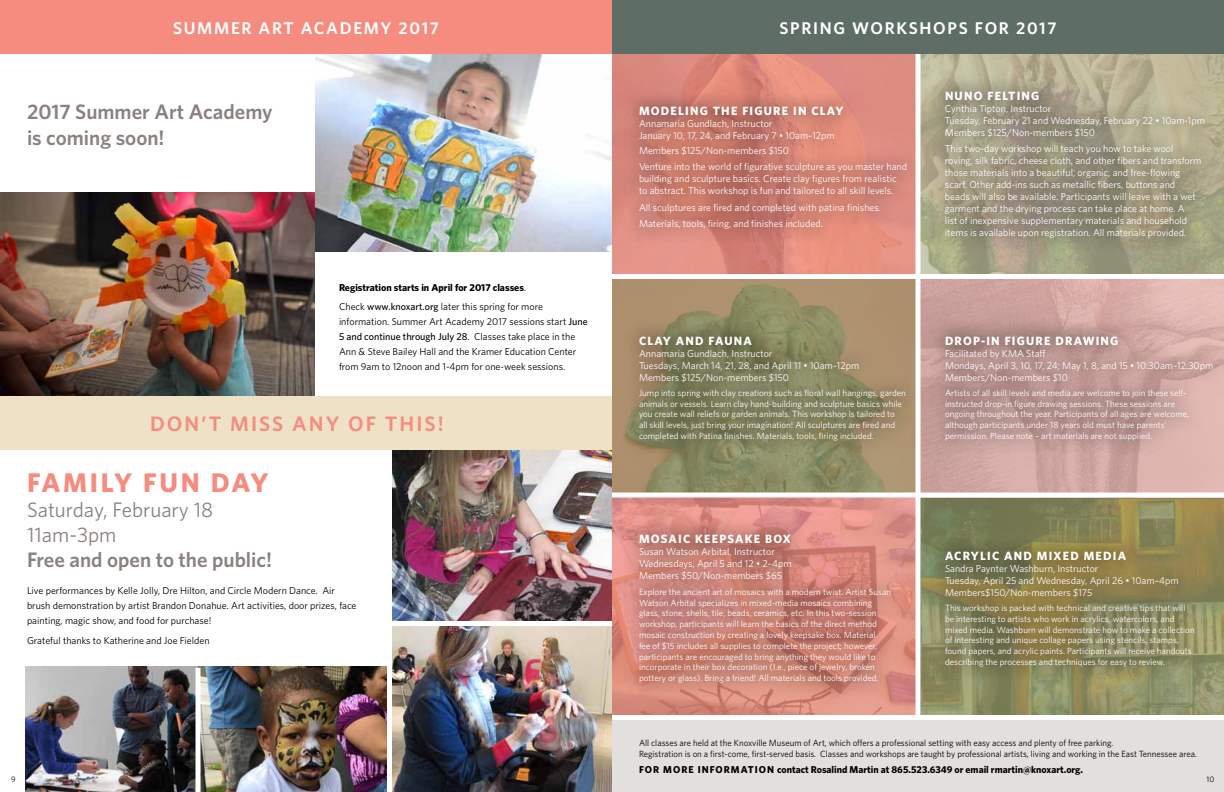
<style>
.page{position:relative;width:1224px;height:792px;background:#fff}
.page>*{position:absolute;margin:0;border:0;box-sizing:border-box;transform-origin:0 0}
.t1{font:700 27px "Whitney HTF";color:#f58c7f}
.t2{font:600 21px/25.2px "Whitney HTF";color:#8a827f}
.t3{font:21px/25.2px "Whitney HTF";color:#8a827f}
.t4{font:600 21px "Whitney HTF";letter-spacing:.1em;color:#f58c7f}
.t5{font:600 17px "Whitney HTF";letter-spacing:.1em;color:#fff}
.t6{font:700 12px "Whitney HTF";letter-spacing:.1em;color:#fff}
.t7{font:10px/12px "Whitney HTF";color:#fff}
.t8{font:10px/15px "Whitney HTF";color:#000}
.t9{font:700 10px/19.5px "Whitney HTF";color:#000}
.t10{font:9px/10.8px "Whitney HTF";color:#fff}
.t11{font:9px/10.8px "Whitney HTF";color:#000}
.t12{font:8px "Whitney HTF";color:#000}
.s1{font-weight:400}
.s2{font-weight:500}
</style>
<div class="page">
<img style="left:392px;top:450px;width:220px;height:342px">
<img style="left:315px;top:54px;width:297px;height:198px">
<img style="left:0;top:193px;width:315px;height:203px">
<img style="left:920px;top:498px;width:304px;height:217px">
<div style="left:0;top:396px;width:612px;height:54px;background:#eee1c6"></div>
<img style="left:198px;top:666px;width:189px;height:126px">
<img style="left:26px;top:666px;width:172px;height:126px">
<img style="left:920px;top:279px;width:304px;height:213px">
<svg style="left:612px;top:498px;width:304px;height:217px;background:#dc8e83"></svg>
<img style="left:612px;top:54px;width:304px;height:220px">
<svg style="left:920px;top:54px;width:304px;height:220px;background:#afab8c"></svg>
<img style="left:612px;top:279px;width:304px;height:213px">
<svg style="left:927px;top:73px;width:289px;height:179px;background:#a09a81"></svg>
<svg style="left:621px;top:89px;width:295px;height:154px;background:#ce7f71"></svg>
<svg style="left:621px;top:319px;width:295px;height:135px;background:#8a825e"></svg>
<svg style="left:621px;top:517px;width:282px;height:179px;background:#ca8176"></svg>
<svg style="left:927px;top:318px;width:297px;height:136px;background:#bf9994"></svg>
<svg style="left:927px;top:533px;width:279px;height:147px;background:#857f52"></svg>
<div style="left:612px;top:720px;width:612px;height:72px;background:#e2e0df"></div>
<div style="left:0;top:0;width:612px;height:54px;background:#f58c7f"></div>
<div style="left:612px;top:0;width:612px;height:54px;background:#5e6e66"></div>
<hr style="left:196px;top:668px;width:4px;height:124px;background:#fff">
<div style="left:378px;top:621px;width:234px;height:5px;background:#fff"></div>
<h3 class="t5" style="left:173px;top:18px;width:39px">Summer</h3>
<h3 class="t5" style="left:259px;top:18px;width:13px">Art</h3>
<h3 class="t5" style="left:301px;top:18px;width:53px">Academy</h3>
<h3 class="t5" style="left:399px;top:18px;width:42px">2017</h3>
<h3 class="t5" style="left:780px;top:18px;width:279px">SPRI NG WORKSHOPS FOR 2017</h3>
<h2 class="t2" style="left:27px;top:99px;width:247px">2017 Summer Art Academy is coming soon!</h2>
<p class="t9" style="left:339px;top:277px;width:205px">Registration starts in April for 2017 classes<span class="s1">.<br>Check</span> <span class="s2">www.knoxart.org</span> <span class="s1">later this spring for more</span></p>
<p class="t8" style="left:339px;top:314px;width:250px">information. Summer Art Academy 2017 sessions start <span class="s2">June 5 and continue through July 28</span>. Classes take place in the Ann &amp; Steve Bailey Hall and the Kramer Education Center from 9am to 12noon and 1-4pm for one-week sessions.</p>
<h2 class="t4" style="left:150px;top:411px;width:295px">DON’T MISS ANY OF THIS!</h2>
<h1 class="t1" style="left:27px;top:466px;width:34px">Family</h1>
<h1 class="t1" style="left:143px;top:466px;width:108px">Fun Day</h1>
<h2 class="t3" style="left:27px;top:496px;width:188px">Saturday, February 18<br>11am-3pm</h2>
<h2 class="t2" style="left:27px;top:547px;width:247px">Free and open to the public!</h2>
<p class="t8" style="left:27px;top:583px;width:331px">Live performances by Kelle Jolly, Dre Hilton, and Circle Modern Dance. Air brush demonstration by artist Brandon Donahue. Art activities, door prizes, face painting, magic show, and food for purchase!</p>
<p class="t8" style="left:27px;top:633px;width:184px">Grateful thanks to Katherine and Joe Fielden</p>
<p class="t12" style="left:11px;top:774px;width:6px">9</p>
<h3 class="t6" style="left:639px;top:104px;width:21px">Modeling</h3>
<h3 class="t6" style="left:713px;top:104px;width:9px">the</h3>
<h3 class="t6" style="left:742px;top:104px;width:87px">FIGURE in Clay</h3>
<p class="t7" style="left:639px;top:118px;width:197px">Annamaria Gundlach, Instructor<br>January 10, 17, 24, and February 7 • 10am–12pm</p>
<p class="t7" style="left:639px;top:142px;width:270px;line-height:16.5px">Members $125/Non-members $150<br>Venture into the world of figurative sculpture as you master hand</p>
<p class="t7" style="left:639px;top:173px;width:259px">building and sculpture basics. Create clay figures from realistic to abstract. This workshop is fun and tailored to all skill levels.</p>
<p class="t7" style="left:639px;top:199px;width:244px;line-height:16.5px">All sculptures are fired and completed with patina finishes.<br>Materials, tools, firing, and finishes included.</p>
<h3 class="t6" style="left:945px;top:88px;width:20px">Nuno</h3>
<h3 class="t6" style="left:988px;top:88px;width:16px">Felting</h3>
<p class="t7" style="left:945px;top:102px;width:261px">Cynthia Tipton, Instructor<br>Tuesday, February 21 and Wednesday, February 22 • 10am-1pm<br>Members $125/Non-members $150</p>
<p class="t7" style="left:945px;top:143px;width:258px">This two-day workshop will teach you how to take wool roving, silk fabric, cheese cloth, and other fibers and transform those materials into a beautiful, organic, and free-flowing scarf. Other add-ins such as metallic fibers, buttons and beads will also be available. Participants will leave with a wet garment and the drying process can take place at home. A<br>list of inexpensive supplementary materials and household items is available upon registration. All materials provided.</p>
<h3 class="t6" style="left:639px;top:333px;width:114px">CLAY AND FAUNA</h3>
<p class="t7" style="left:639px;top:347px;width:222px">Annamaria Gundlach, Instructor<br>Tuesdays, March 14, 21, 28, and April 11 • 10am–12pm<br>Members $125/Non-members $150</p>
<p class="t10" style="left:639px;top:387px;width:268px">Jump into spring with clay creations such as floral wall hangings, garden animals or vessels. Learn clay hand-building and sculpture basics while you create wall reliefs or garden animals. This workshop is tailored to<br>all skill levels, just bring your imagination! All sculptures are fired and completed with Patina finishes. Materials, tools, firing included.</p>
<h3 class="t6" style="left:639px;top:532px;width:153px">MOSAIC KEEPSAKE BOX</h3>
<p class="t7" style="left:639px;top:546px;width:154px">Susan Watson Arbital, Instructor<br>Wednesdays, April 5 and 12 • 2–4pm<br>Members $50/Non-members $65</p>
<p class="t10" style="left:639px;top:586px;width:254px">Explore the ancient art of mosaics with a modern twist. Artist Susan Watson Arbital specializes in mixed-media mosaics combining glass, stone, shells, tile, beads, ceramics, etc. In this two-session workshop, participants will learn the basics of the direct method mosaic construction by creating a lovely keepsake box. Material<br>fee of $15 includes all supplies to complete the project; however, participants are encouraged to bring anything they would like to incorporate in their box decoration (I.e., piece of jewelry, broken pottery or glass). Bring a friend! All materials and tools provided.</p>
<h3 class="t6" style="left:945px;top:333px;width:175px">DROP-IN FIGURE DRAWING</h3>
<p class="t7" style="left:945px;top:347px;width:270px">Facilitated by KMA Staff<br>Mondays, April 3, 10, 17, 24; May 1, 8, and 15 • 10:30am–12:30pm<br>Members/Non-members $10</p>
<p class="t10" style="left:945px;top:387px;width:246px">Artists of all skill levels and media are welcome to join these self&shy;instructed drop-in figure drawing sessions. These sessions are ongoing throughout the year. Participants of all ages are welcome, although participants under 18 years old must have parents’ permission. Please note – art materials are not supplied.</p>
<h3 class="t6" style="left:945px;top:548px;width:183px">ACRYLIC AND MIXED MEDIA</h3>
<p class="t7" style="left:945px;top:562px;width:235px">Sandra Paynter Washburn, Instructor<br>Tuesday, April 25 and Wednesday, April 26 • 10am–4pm<br>Members$150/Non-members $175</p>
<p class="t10" style="left:945px;top:602px;width:251px">This workshop is packed with technical and creative tips that will be interesting to artists who work in acrylics, watercolors, and mixed media. Washburn will demonstrate how to make a collection of interesting and unique collage papers using stencils, stamps, found papers, and acrylic paints. Participants will receive handouts describing the processes and techniques for easy to review.</p>
<p class="t11" style="left:639px;top:737px;width:559px">All classes are held at the Knoxville Museum of Art, which offers a professional setting with easy access and plenty of free parking.<br>Registration is on a first-come, first-served basis. Classes and workshops are taught by professional artists, living and working in the East Tennessee area.</p>
<p class="t9" style="left:639px;top:760px;width:33px">For more</p>
<p class="t9" style="left:698px;top:760px;width:8px">information</p>
<p class="t9" style="left:777px;top:760px;width:307px">contact Rosalind Martin at 865.523.6349 or email rmartin@knoxart.org.</p>
<p class="t12" style="left:1207px;top:774px;width:9px">10</p>
</div>
